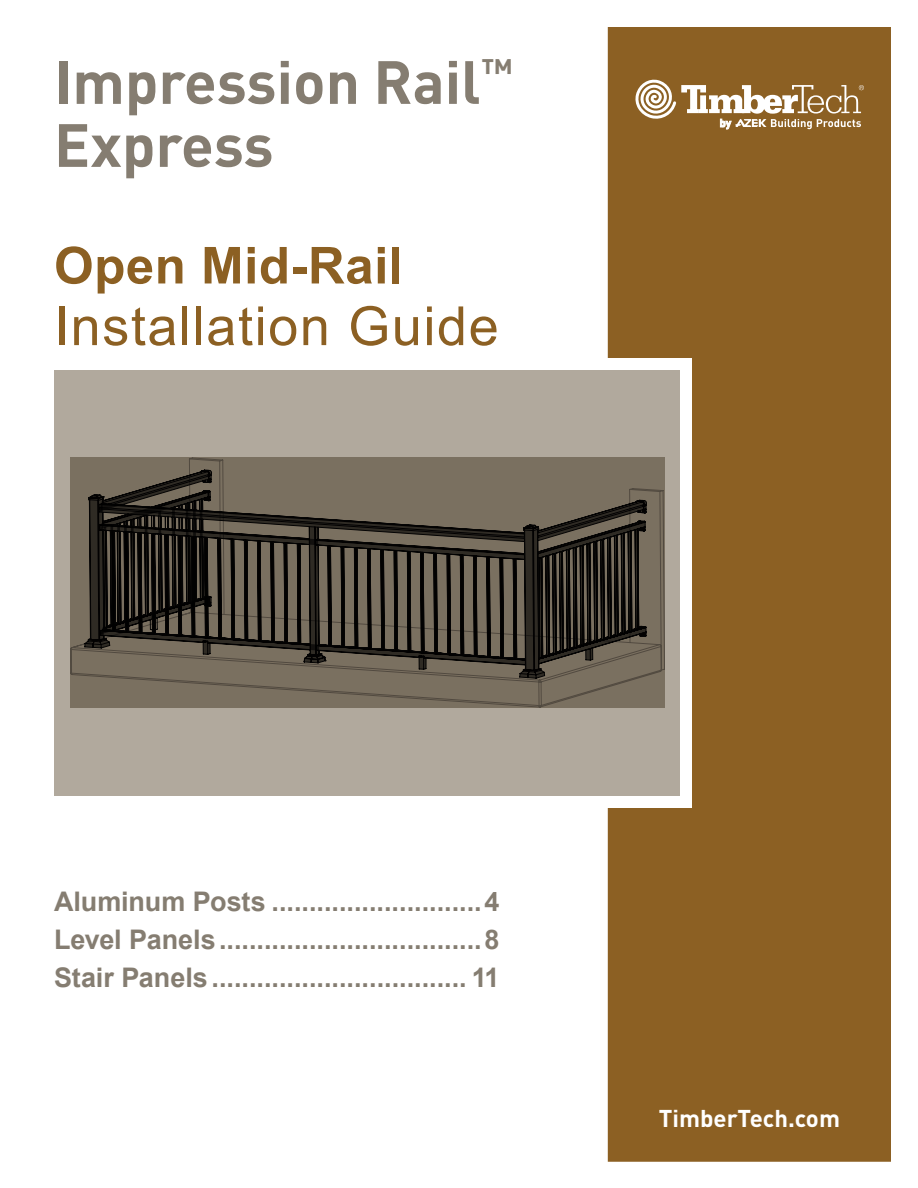
<style>
.page{position:relative;width:918px;height:1188px;background:#fff}
.page>*{position:absolute;margin:0;border:0;box-sizing:border-box;transform-origin:0 0}
.t1{font:700 60px/63px "DIN";color:#857d71}
.t2{font:54px "Arial";letter-spacing:.03em;color:#8c6023}
.t3{font:700 51px "Arial";letter-spacing:.01em;color:#8c6023}
.t4{font:700 27px/38.2px "Arial";letter-spacing:-.005em;color:#857d71;text-align:justify}
.t5{font:700 24px "DIN";color:#fff}
</style>
<div class="page">
<div style="left:608px;top:27px;width:283px;height:1135px;background:#8c6023"></div>
<div style="left:54px;top:358px;width:638px;height:449px;background:#fff"></div>
<div style="left:54px;top:370px;width:626px;height:425px;background:#b1a99d"></div>
<svg style="left:70px;top:458px;width:595px;height:249px;background:#776d5e"></svg>
<svg style="left:84px;top:470px;width:563px;height:209px;background:#514a3f"></svg>
<svg style="left:635px;top:78px;width:229px;height:51px"></svg>
<h1 class="t1" style="left:54px;top:55px;width:460px">Impression Rail<sup>™<br></sup>Express</h1>
<h3 class="t3" style="left:54px;top:246px;width:350px">Open Mid-Rail</h3>
<h2 class="t2" style="left:54px;top:306px;width:446px">Installation Guide</h2>
<p class="t4" style="left:54px;top:885px;width:447px">Aluminum Posts ............................4<br>Level Panels ...................................8<br>Stair Panels .................................. 11</p>
<p class="t5" style="left:659px;top:1108px;width:183px">TimberTech.com</p>
</div>
